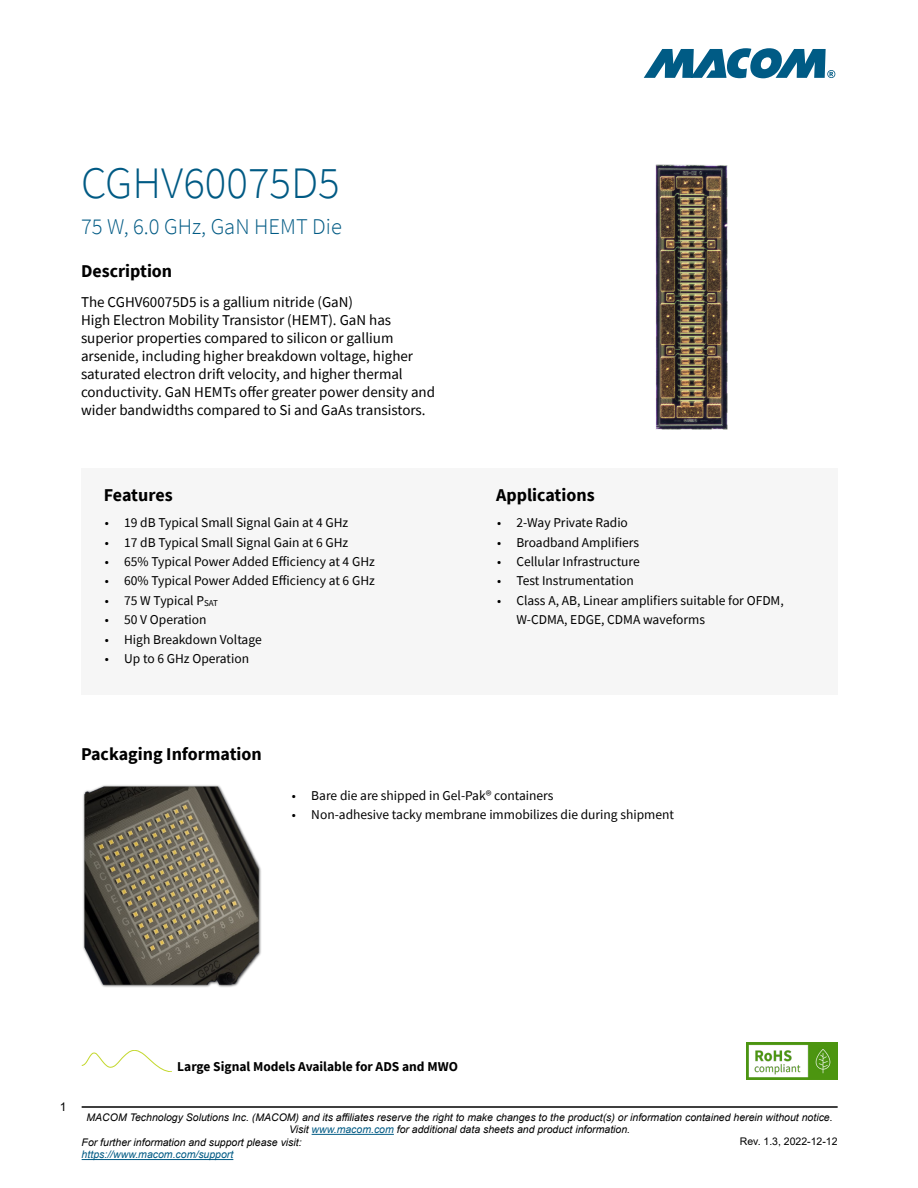
<style>
.page{position:relative;width:918px;height:1188px;background:#fff}
.page>*{position:absolute;margin:0;border:0;box-sizing:border-box;transform-origin:0 0}
.t1{font:300 45px "Source Sans Pro";color:#005a84}
.t2{font:300 22.5px "Source Sans Pro";color:#005a84}
.t3{font:700 18px "Source Sans Pro";color:#000}
.t4{font:15px/18px "Source Sans Pro";color:#000}
.t5{font:13.5px/19.4px "Source Sans Pro";color:#000}
.t6{font:700 13.5px "Source Sans Pro";color:#000}
.t7{font:12px "Arial";color:#000}
.t8{font:italic 10.5px "Arial";color:#000}
.t9{font:italic 10.5px "Arial";color:#005a84}
.t10{font:10.5px "Arial";color:#000}
.s1{color:#005a84}
</style>
<div class="page">
<svg style="left:644px;top:48px;width:191px;height:30px"></svg>
<hr style="left:82px;top:1106px;width:756px;height:2px;background:#000">
<hr style="left:312px;top:1134px;width:82px;height:1px;background:#005a84">
<hr style="left:82px;top:1159px;width:151px;height:1px;background:#005a84">
<div style="left:81px;top:468px;width:756px;height:226px;background:#f6f6f6"></div>
<svg style="left:81px;top:1050px;width:91px;height:22px"></svg>
<img style="left:746px;top:1042px;width:91px;height:37px">
<img style="left:83px;top:785px;width:178px;height:202px">
<img style="left:656px;top:164px;width:72px;height:265px">
<h1 class="t1" style="left:81px;top:156px;width:260px">CGHV60075D5</h1>
<h2 class="t2" style="left:81px;top:212px;width:262px">75 W, 6.0 GHz, GaN HEMT Die</h2>
<h3 class="t3" style="left:81px;top:259px;width:93px">Description</h3>
<p class="t4" style="left:81px;top:293px;width:356px">The CGHV60075D5 is a gallium nitride (GaN)<br>High Electron Mobility Transistor (HEMT). GaN has superior properties compared to silicon or gallium arsenide, including higher breakdown voltage, higher saturated electron drift velocity, and higher thermal conductivity. GaN HEMTs offer greater power density and wider bandwidths compared to Si and GaAs transistors.</p>
<h3 class="t3" style="left:104px;top:482px;width:70px">Features</h3>
<p class="t5" style="left:105px;top:513px;width:245px">• 19 dB Typical Small Signal Gain at 4 GHz</p>
<p class="t5" style="left:105px;top:533px;width:245px">• 17 dB Typical Small Signal Gain at 6 GHz</p>
<p class="t5" style="left:105px;top:552px;width:272px">• 65% Typical Power Added Efficiency at 4 GHz</p>
<p class="t5" style="left:105px;top:571px;width:272px">• 60% Typical Power Added Efficiency at 6 GHz</p>
<p class="t5" style="left:105px;top:591px;width:115px">• 75 W Typical P<sub>SAT</sub></p>
<p class="t5" style="left:105px;top:610px;width:103px">• 50 V Operation</p>
<p class="t5" style="left:105px;top:629px;width:158px">• High Breakdown Voltage</p>
<p class="t5" style="left:105px;top:649px;width:146px">• Up to 6 GHz Operation</p>
<h3 class="t3" style="left:81px;top:741px;width:182px">Packaging Information</h3>
<h3 class="t3" style="left:496px;top:482px;width:100px">Applications</h3>
<p class="t5" style="left:497px;top:513px;width:132px">• 2-Way Private Radio</p>
<p class="t5" style="left:497px;top:533px;width:144px">• Broadband Amplifiers</p>
<p class="t5" style="left:497px;top:552px;width:144px">• Cellular Infrastructure</p>
<p class="t5" style="left:497px;top:571px;width:138px">• Test Instrumentation</p>
<p class="t5" style="left:516px;top:591px;width:269px;text-indent:-19px">• Class A, AB, Linear amplifiers suitable for OFDM,<br>W-CDMA, EDGE, CDMA waveforms</p>
<p class="t5" style="left:292px;top:785px;width:263px">• Bare die are shipped in Gel-Pak® containers</p>
<p class="t5" style="left:292px;top:805px;width:384px">• Non-adhesive tacky membrane immobilizes die during shipment</p>
<p class="t7" style="left:60px;top:1099px;width:8px">1</p>
<p class="t6" style="left:177px;top:1057px;width:282px">Large Signal Models Available for ADS and MWO</p>
<p class="t8" style="left:87px;top:1110px;width:748px">MACOM Technology Solutions Inc. (MACOM) and its affiliates reserve the right to make changes to the product(s) or information contained herein without notice.</p>
<p class="t8" style="left:289px;top:1123px;width:343px">Visit <span class="s1">www.macom.com</span> for additional data sheets and product information.</p>
<p class="t8" style="left:82px;top:1135px;width:222px">For further information and support please visit:</p>
<p class="t9" style="left:82px;top:1148px;width:153px">https://www.macom.com/support</p>
<p class="t10" style="left:740px;top:1134px;width:99px">Rev. 1.3, 2022-12-12</p>
</div>
